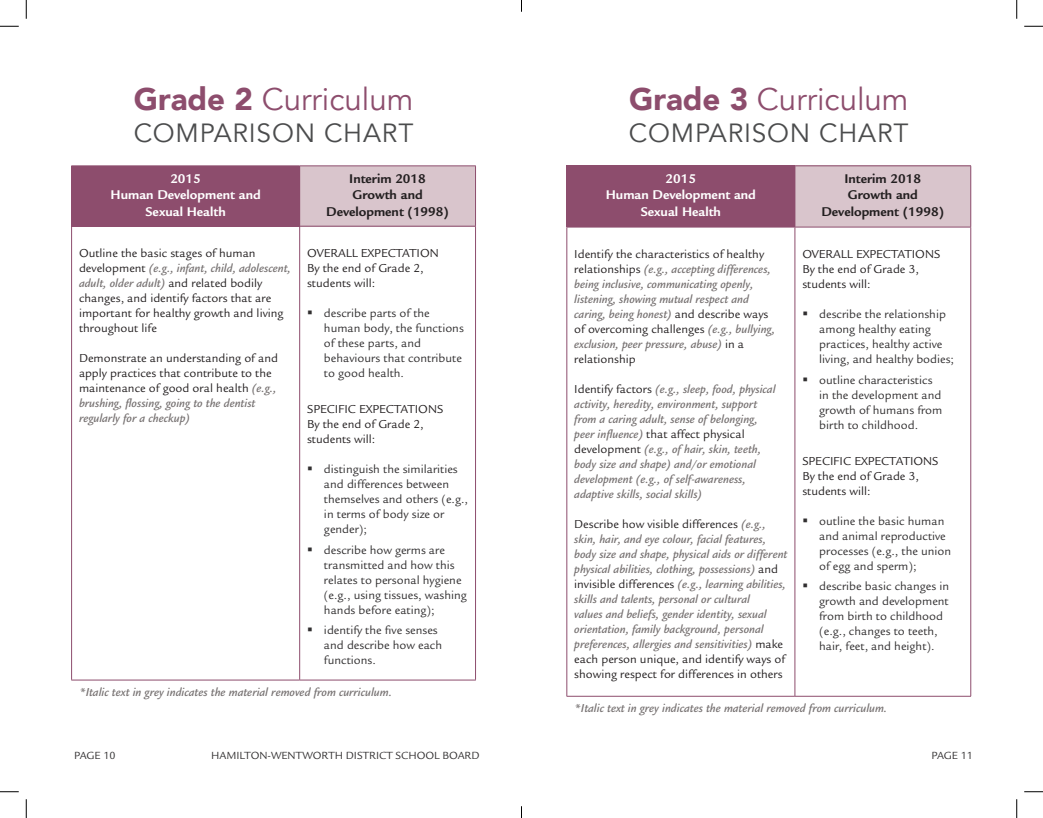
<style>
.page{position:relative;width:1043px;height:818px;background:#fff}
.page>*{position:absolute;margin:0;border:0;box-sizing:border-box;transform-origin:0 0}
.t1{font:31.25px "Avenir";color:#8d4d6d}
.t2{font:26.25px "Avenir";letter-spacing:.03em;color:#4b4c4d}
.t3{font:700 13.75px/16.5px "Legacy Sans Std";color:#231f20;text-align:center}
.t4{font:700 13.75px/16.5px "Legacy Sans Std";color:#fff;text-align:center}
.t5{font:italic 500 12.5px/15px "Legacy Sans Std";color:#767171}
.t6{font:12.5px/15px "Legacy Sans Std";color:#312f30}
.t7{font:12.5px/15px "Legacy Sans Std";color:#231f20}
.t8{font:11.25px "Legacy Sans Std";color:#312f30}
.s1{font-weight:900}
.s2{font-weight:500;font-style:italic;color:#767171}
.s3{font-weight:400;font-style:normal;color:#231f20}
</style>
<div class="page">
<div style="left:72px;top:166px;width:228px;height:60px;background:#8d4d6d"></div>
<div style="left:300px;top:166px;width:175px;height:60px;background:#d9c5cc"></div>
<hr style="left:71px;top:166px;width:1px;height:60px;background:#8d4d6d">
<hr style="left:475px;top:166px;width:1px;height:60px;background:#8d4d6d">
<hr style="left:71px;top:226px;width:229px;height:1px;background:#8d4d6d">
<hr style="left:71px;top:226px;width:1px;height:453px;background:#8d4d6d">
<hr style="left:300px;top:226px;width:176px;height:1px;background:#8d4d6d">
<hr style="left:299px;top:226px;width:1px;height:453px;background:#8d4d6d">
<hr style="left:475px;top:226px;width:1px;height:453px;background:#8d4d6d">
<hr style="left:71px;top:679px;width:229px;height:1px;background:#8d4d6d">
<hr style="left:300px;top:679px;width:176px;height:1px;background:#8d4d6d">
<hr style="left:71px;top:165px;width:229px;height:1px;background:#8d4d6d">
<hr style="left:300px;top:165px;width:176px;height:1px;background:#8d4d6d">
<div style="left:567px;top:166px;width:228px;height:61px;background:#8d4d6d"></div>
<div style="left:795px;top:166px;width:175px;height:61px;background:#d9c5cc"></div>
<hr style="left:566px;top:166px;width:1px;height:61px;background:#8d4d6d">
<hr style="left:970px;top:166px;width:1px;height:61px;background:#8d4d6d">
<hr style="left:566px;top:227px;width:229px;height:1px;background:#8d4d6d">
<hr style="left:566px;top:227px;width:1px;height:469px;background:#8d4d6d">
<hr style="left:795px;top:227px;width:176px;height:1px;background:#8d4d6d">
<hr style="left:794px;top:227px;width:1px;height:469px;background:#8d4d6d">
<hr style="left:970px;top:227px;width:1px;height:469px;background:#8d4d6d">
<hr style="left:566px;top:696px;width:229px;height:1px;background:#8d4d6d">
<hr style="left:795px;top:696px;width:176px;height:1px;background:#8d4d6d">
<hr style="left:566px;top:165px;width:229px;height:1px;background:#8d4d6d">
<hr style="left:795px;top:165px;width:176px;height:1px;background:#8d4d6d">
<svg style="left:0;top:25px;width:19px;height:2px"></svg>
<svg style="left:1024px;top:25px;width:18px;height:2px"></svg>
<svg style="left:0;top:791px;width:19px;height:1px"></svg>
<svg style="left:1024px;top:791px;width:18px;height:1px"></svg>
<svg style="left:25px;top:0;width:2px;height:19px"></svg>
<svg style="left:25px;top:799px;width:2px;height:19px"></svg>
<svg style="left:1016px;top:0;width:1px;height:19px"></svg>
<svg style="left:1016px;top:799px;width:1px;height:19px"></svg>
<svg style="left:521px;top:806px;width:1px;height:12px"></svg>
<p class="t1" style="left:134px;top:81px;width:281px"><span class="s1">Grade 2</span> Curriculum</p>
<p class="t2" style="left:134px;top:117px;width:281px">COMPARISON CHART</p>
<p class="t4" style="left:170px;top:170px;width:32px">2015</p>
<p class="t4" style="left:111px;top:187px;width:152px">Human Development and<br>Sexual Health</p>
<p class="t3" style="left:349px;top:170px;width:78px">Interim 2018</p>
<p class="t3" style="left:326px;top:187px;width:124px">Growth and<br>Development (1998)</p>
<p class="t7" style="left:79px;top:246px;width:213px">Outline the basic stages of human development <span class="s2">(e.g., infant, child, adolescent, adult, older adult)</span> and related bodily changes, and identify factors that are important for healthy growth and living throughout life</p>
<p class="t7" style="left:79px;top:351px;width:200px">Demonstrate an understanding of and apply practices that contribute to the maintenance of good oral health <span class="s2">(e.g., brushing, flossing, going to the dentist regularly for a checkup)</span></p>
<p class="t7" style="left:307px;top:246px;width:133px">OVERALL EXPECTATION</p>
<p class="t7" style="left:307px;top:261px;width:118px">By the end of Grade 2, students will:</p>
<p class="t6" style="left:324px;top:306px;width:141px;text-indent:-17px">▪ describe parts of the human body, the functions of these parts, and behaviours that contribute to good health.</p>
<p class="t7" style="left:307px;top:401px;width:138px">SPECIFIC EXPECTATIONS</p>
<p class="t7" style="left:307px;top:416px;width:118px">By the end of Grade 2, students will:</p>
<p class="t6" style="left:324px;top:461px;width:146px;text-indent:-17px">▪ distinguish the similarities and differences between themselves and others (e.g., in terms of body size or gender);</p>
<p class="t6" style="left:324px;top:542px;width:144px;text-indent:-17px">▪ describe how germs are transmitted and how this relates to personal hygiene (e.g., using tissues, washing hands before eating);</p>
<p class="t6" style="left:324px;top:623px;width:120px;text-indent:-17px">▪ identify the five senses and describe how each functions.</p>
<p class="t5" style="left:79px;top:684px;width:314px">*Italic text in grey indicates the material removed from curriculum.</p>
<p class="t1" style="left:629px;top:81px;width:281px"><span class="s1">Grade 3</span> Curriculum</p>
<p class="t2" style="left:629px;top:117px;width:281px">COMPARISON CHART</p>
<p class="t4" style="left:665px;top:170px;width:32px">2015</p>
<p class="t4" style="left:606px;top:187px;width:152px">Human Development and<br>Sexual Health</p>
<p class="t3" style="left:844px;top:170px;width:78px">Interim 2018</p>
<p class="t3" style="left:821px;top:187px;width:124px">Growth and<br>Development (1998)</p>
<p class="t5" style="left:574px;top:247px;width:202px"><span class="s3">Identify the characteristics of healthy relationships</span> (e.g., accepting differences, being inclusive, communicating openly, listening, showing mutual respect and caring, being honest) <span class="s3">and describe ways of overcoming challenges</span> (e.g., bullying, exclusion, peer pressure, abuse) <span class="s3">in a relationship</span></p>
<p class="t5" style="left:574px;top:382px;width:203px"><span class="s3">Identify factors</span> (e.g., sleep, food, physical activity, heredity, environment, support from a caring adult, sense of belonging, peer influence) <span class="s3">that affect physical development</span> (e.g., of hair, skin, teeth, body size and shape) and/or emotional development (e.g., of self-awareness, adaptive skills, social skills)</p>
<p class="t5" style="left:574px;top:517px;width:215px"><span class="s3">Describe how visible differences</span> (e.g., skin, hair, and eye colour, facial features, body size and shape, physical aids or different physical abilities, clothing, possessions) <span class="s3">and invisible differences</span> (e.g., learning abilities, skills and talents, personal or cultural<br>values and beliefs, gender identity, sexual orientation, family background, personal preferences, allergies and sensitivities) <span class="s3">make each person unique, and identify ways of showing respect for differences in others</span></p>
<p class="t7" style="left:802px;top:247px;width:139px">OVERALL EXPECTATIONS</p>
<p class="t7" style="left:802px;top:262px;width:118px">By the end of Grade 3, students will:</p>
<p class="t6" style="left:819px;top:307px;width:136px;text-indent:-17px">▪ describe the relationship among healthy eating practices, healthy active living, and healthy bodies;</p>
<p class="t6" style="left:819px;top:372px;width:125px;text-indent:-17px">▪ outline characteristics in the development and growth of humans from birth to childhood.</p>
<p class="t7" style="left:802px;top:453px;width:138px">SPECIFIC EXPECTATIONS</p>
<p class="t7" style="left:802px;top:468px;width:118px">By the end of Grade 3, students will:</p>
<p class="t6" style="left:819px;top:513px;width:133px;text-indent:-17px">▪ outline the basic human and animal reproductive processes (e.g., the union of egg and sperm);</p>
<p class="t6" style="left:819px;top:579px;width:131px;text-indent:-17px">▪ describe basic changes in growth and development from birth to childhood (e.g., changes to teeth, hair, feet, and height).</p>
<p class="t5" style="left:574px;top:701px;width:314px">*Italic text in grey indicates the material removed from curriculum.</p>
<p class="t8" style="left:74px;top:749px;width:43px">PAGE 10</p>
<p class="t8" style="left:211px;top:749px;width:270px">HAMILTON-WENTWORTH DISTRICT SCHOOL BOARD</p>
<p class="t8" style="left:931px;top:749px;width:43px">PAGE 11</p>
</div>
